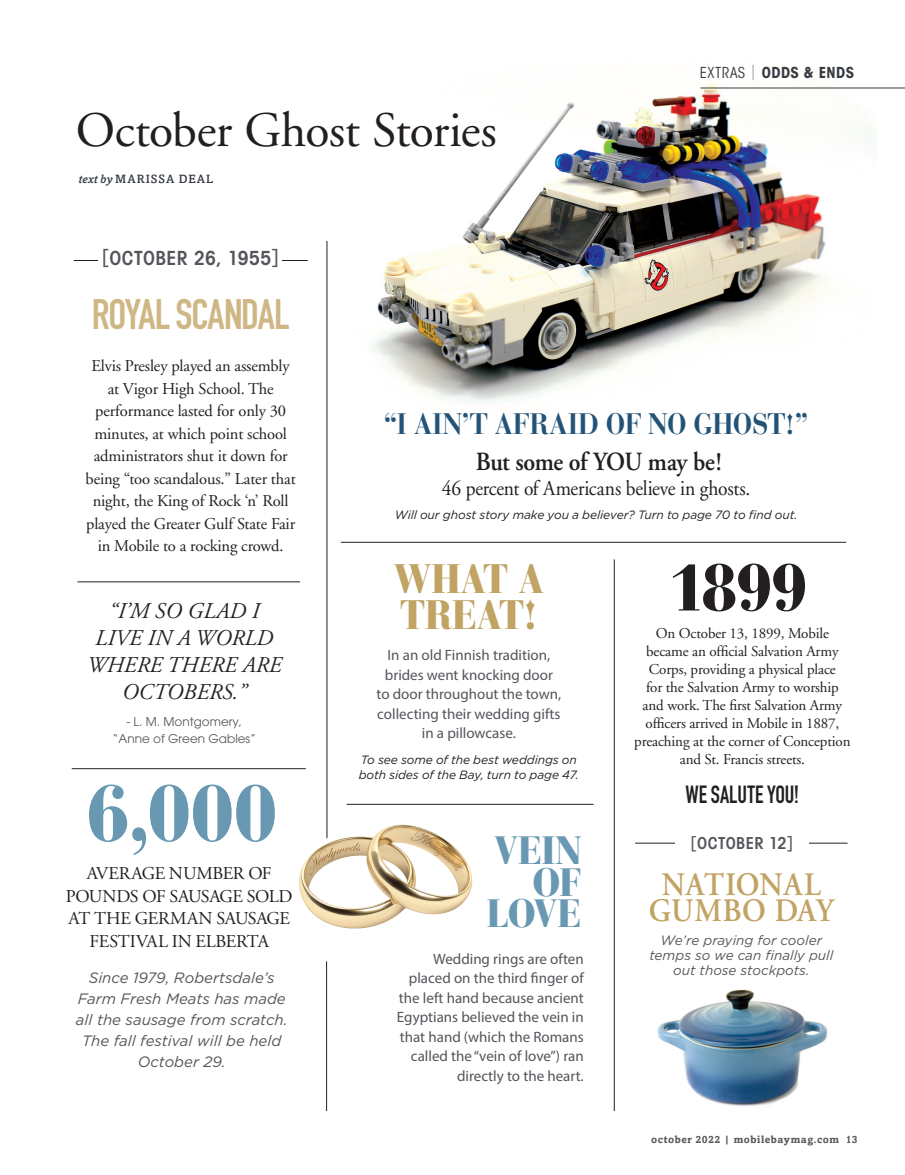
<style>
.page{position:relative;width:905px;height:1175px;background:#fff}
.page>*{position:absolute;margin:0;border:0;box-sizing:border-box;transform-origin:0 0}
.BODY_Text{font:900 78.45px "Bauer Bodoni";color:#6999b2;scale:.92 1}
.BODY_Text-2{font:900 65.4px "Bauer Bodoni";color:#231f20;scale:.92 1}
.BODY_Text-3{font:49.5px "Adobe Garamond";letter-spacing:-.015em;color:#231f20}
.BODY_Text-4{font:700 42px "DIN Condensed";letter-spacing:-.03em;color:#cfb685}
.BODY_Text-5{font:900 40.8px/36px "Bauer Bodoni";color:#c1a364;scale:.92 1}
.BODY_Text-6{font:900 39.3px/31.5px "Bauer Bodoni";letter-spacing:-.02em;color:#6999b2;text-align:right;scale:.92 1}
.BODY_Text-7{font:600 32.7px/25.5px "Adobe Garamond";letter-spacing:.015em;color:#c1a364;text-align:center;scale:.92 1}
.BODY_Text-8{font:700 29.4px "Bauer Bodoni";letter-spacing:-.01em;color:#235377;scale:.92 1}
.BODY_Text-9{font:600 26.1px "Adobe Garamond";letter-spacing:-.02em;color:#231f20;scale:.92 1}
.BODY_Text-10{font:700 24.6px "DIN Condensed";color:#231f20;scale:.92 1}
.NATURAL_SELECTIONS_B{font:italic 22.5px/27px "Adobe Garamond";color:#231f20;text-align:center}
.BODY_Text-11{font:21.3px "Adobe Garamond";letter-spacing:-.01em;color:#231f20;scale:.92 1}
.BODY_Text-12{font:600 condensed 19.5px "Avant Garde";letter-spacing:.02em;color:#54555b}
.BODY_Text-13{font:18px/22.5px "Adobe Garamond";letter-spacing:-.015em;color:#231f20;text-align:center}
.BODY_Text-14{font:16.5px/22.5px "Adobe Garamond";letter-spacing:-.01em;color:#231f20;text-align:center}
.BODY_Text-15{font:600 condensed 16.5px "Avant Garde";letter-spacing:.025em;color:#54555b}
.NATURAL_SELECTIONS_B-2{font:15px/19.5px "Myriad Pro";color:#54555b;text-align:center}
.BODY_Text-16{font:15px/18px "Adobe Garamond";letter-spacing:-.01em;color:#231f20;text-align:center}
.BODY_Text-17{font:italic 15px/21px "Gotham";color:#54555b;text-align:center}
.t1{font:700 condensed 15px "ITC Avant Garde Std";letter-spacing:.025em;color:#373c44}
.BODY_Text-18{font:italic 13.5px/15px "Gotham";color:#57585a;text-align:center}
.NATURAL_SELECTIONS_B-3{font:italic 12px/15px "Gotham";letter-spacing:-.005em;color:#231f20}
.BODY_Text-19{font:italic 12px "Gotham";letter-spacing:-.005em;color:#231f20}
.NATURAL_SELECTIONS_B-4{font:12px/16.5px "Avant Garde";color:#54555b;text-align:center}
.t2{font:500 12px "Amasis MT Std";letter-spacing:.085em;color:#373c44}
.t3{font:700 10.5px "Amasis MT Std";letter-spacing:.045em;color:#57585a}
.s1{font-style:italic}
.s2{font-weight:500}
.s3{font-weight:400}
.s4{font-weight:200}
</style>
<div class="page">
<img style="left:657px;top:989px;width:171px;height:118px">
<img style="left:369px;top:69px;width:507px;height:334px">
<hr style="left:327px;top:241px;width:1px;height:597px;background:#231f20">
<hr style="left:700px;top:88px;width:204px;height:1px;background:#373c44">
<hr style="left:614px;top:559px;width:1px;height:552px;background:#231f20">
<hr style="left:341px;top:542px;width:505px;height:1px;background:#231f20">
<hr style="left:346px;top:804px;width:247px;height:1px;background:#231f20">
<hr style="left:72px;top:768px;width:234px;height:1px;background:#231f20">
<hr style="left:74px;top:260px;width:234px;height:1px;background:#231f20">
<div style="left:98px;top:242px;width:184px;height:27px;background:#fff"></div>
<hr style="left:326px;top:961px;width:1px;height:150px;background:#231f20">
<hr style="left:635px;top:843px;width:212px;height:1px;background:#231f20">
<div style="left:675px;top:825px;width:133px;height:32px;background:#fff"></div>
<hr style="left:77px;top:581px;width:223px;height:1px;background:#231f20">
<img style="left:319px;top:824px;width:81px;height:24px">
<p class="BODY_Text-3" style="left:76px;top:104px;width:422px">October Ghost Stories</p>
<p class="t2" style="left:79px;top:172px;width:136px"><span class="s1">text by</span> MARISSA DEAL</p>
<p class="BODY_Text-12" style="left:102px;top:246px;width:179px"><span class="s2">[</span>OCTOBER 26, 1955<span class="s2">]</span></p>
<p class="t1" style="left:699px;top:63px;width:156px"><span class="s3">EXTRAS</span> <span class="s4">|</span> ODDS &amp; ENDS</p>
<p class="BODY_Text-4" style="left:92px;top:286px;width:199px">ROYAL SCANDAL</p>
<p class="BODY_Text-14" style="left:86px;top:355px;width:212px">Elvis Presley played an assembly at Vigor High School. The performance lasted for only 30 minutes, at which point school administrators shut it down for being “too scandalous.” Later that night, the King of Rock ‘n’ Roll played the Greater Gulf State Fair in Mobile to a rocking crowd.</p>
<p class="NATURAL_SELECTIONS_B" style="left:87px;top:598px;width:196px">“I’M SO GLAD I<br>LIVE IN A WORLD<br>WHERE THERE ARE<br>OCTOBERS.”</p>
<p class="NATURAL_SELECTIONS_B-4" style="left:112px;top:713px;width:145px">- L. M. Montgomery, “Anne of Green Gables”</p>
<p class="BODY_Text" style="left:86px;top:765px;width:210px">6,000</p>
<p class="BODY_Text-13" style="left:66px;top:862px;width:228px">AVERAGE NUMBER OF<br>POUNDS OF SAUSAGE SOLD<br>AT THE GERMAN SAUSAGE<br>FESTIVAL IN ELBERTA</p>
<p class="BODY_Text-17" style="left:76px;top:966px;width:213px">Since 1979, Robertsdale’s<br>Farm Fresh Meats has made all the sausage from scratch.</p>
<p class="BODY_Text-17" style="left:82px;top:1029px;width:200px">The fall festival will be held<br>October 29.</p>
<p class="BODY_Text-8" style="left:384px;top:406px;width:463px">“I AIN’T AFRAID OF NO GHOST!”</p>
<p class="BODY_Text-9" style="left:475px;top:447px;width:269px">But some of YOU may be!</p>
<p class="BODY_Text-11" style="left:441px;top:477px;width:337px">46 percent of Americans believe in ghosts.</p>
<p class="BODY_Text-19" style="left:395px;top:507px;width:404px">Will our ghost story make you a believer? Turn to page 70 to find out.</p>
<p class="BODY_Text-5" style="left:394px;top:560px;width:164px">WHAT A<br>TREAT!</p>
<p class="BODY_Text-2" style="left:668px;top:548px;width:153px">1899</p>
<p class="BODY_Text-16" style="left:634px;top:625px;width:218px">On October 13, 1899, Mobile became an official Salvation Army<br>Corps, providing a physical place<br>for the Salvation Army to worship and work. The first Salvation Army officers arrived in Mobile in 1887, preaching at the corner of Conception and St. Francis streets.</p>
<p class="BODY_Text-10" style="left:685px;top:778px;width:125px">WE SALUTE YOU!</p>
<p class="NATURAL_SELECTIONS_B-2" style="left:376px;top:645px;width:186px">In an old Finnish tradition, brides went knocking door to door throughout the town, collecting their wedding gifts in a pillowcase.</p>
<p class="NATURAL_SELECTIONS_B-3" style="left:359px;top:752px;width:222px">To see some of the best weddings on both sides of the Bay, turn to page 47.</p>
<p class="BODY_Text-6" style="left:486px;top:834px;width:105px">VEIN<br>OF<br>LOVE</p>
<p class="BODY_Text-15" style="left:690px;top:833px;width:104px"><span class="s2">[</span>OCTOBER 12<span class="s2">]</span></p>
<p class="BODY_Text-18" style="left:649px;top:932px;width:185px">We’re praying for cooler temps so we can finally pull out those stockpots.</p>
<p class="BODY_Text-7" style="left:649px;top:872px;width:202px">NATIONAL<br>GUMBO DAY</p>
<p class="NATURAL_SELECTIONS_B-2" style="left:397px;top:948px;width:188px;text-align:right">Wedding rings are often placed on the third finger of the left hand because ancient<br>Egyptians believed the vein in that hand (which the Romans called the “vein of love”) ran directly to the heart.</p>
<p class="t3" style="left:651px;top:1133px;width:208px">october 2022 | mobilebaymag.com 13</p>
</div>
